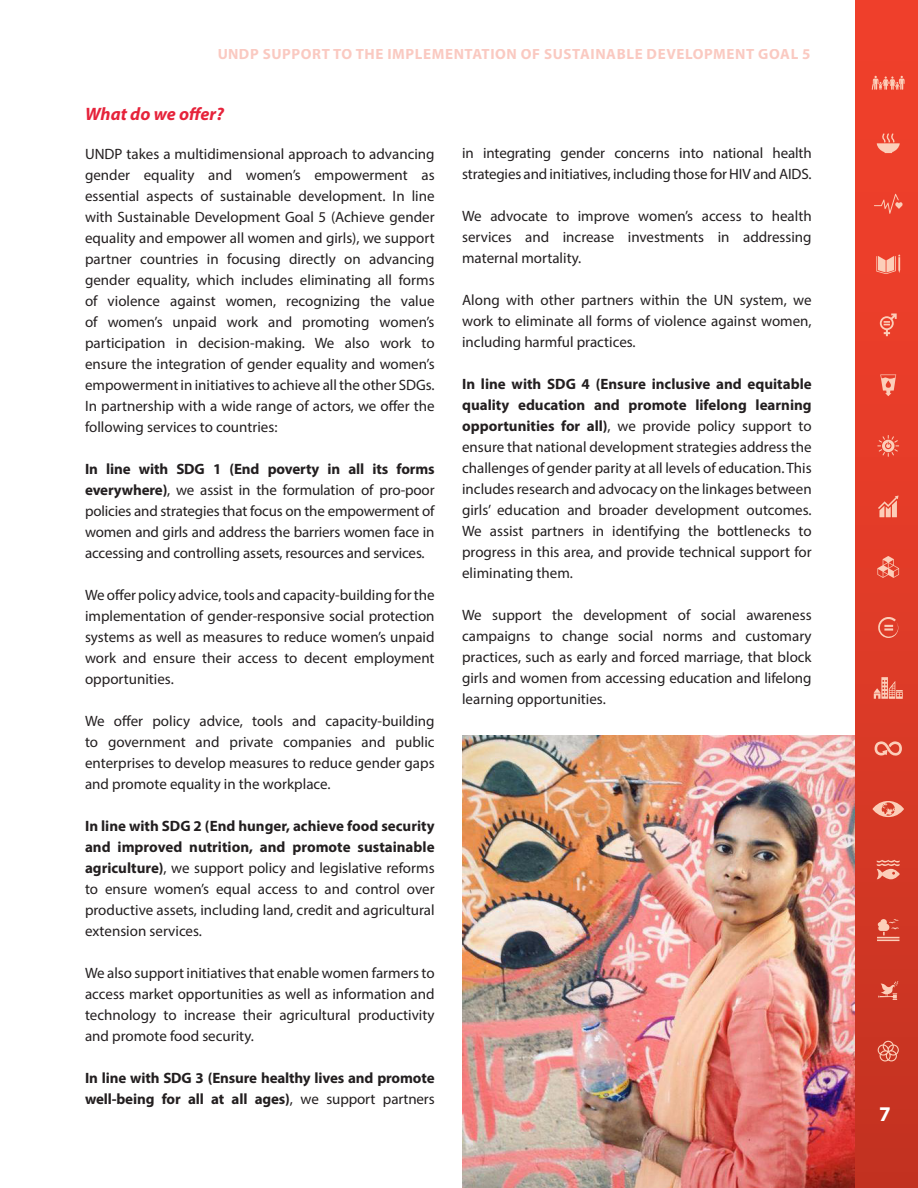
<style>
.page{position:relative;width:918px;height:1188px;background:#fff}
.page>*{position:absolute;margin:0;border:0;box-sizing:border-box;transform-origin:0 0}
.t1{font:700 21px "Myriad Pro";color:#fff}
.t2{font:italic 700 18px "Myriad Pro";color:#e6233b}
.t3{font:15px/21px "Myriad Pro";color:#231f20;text-align:justify}
.t4{font:700 15px/21px "Myriad Pro";letter-spacing:-.01em;color:#231f20}
.t5{font:700 15px "Myriad Pro";letter-spacing:.04em;color:#f7a698}
.s1{font-weight:700}
.s2{font-weight:400}
</style>
<div class="page">
<img style="left:462px;top:736px;width:394px;height:452px">
<div style="left:856px;top:0;width:62px;height:1188px;background:linear-gradient(to bottom,#f5412c,#c63322)"></div>
<svg style="left:875px;top:741px;width:27px;height:15px"></svg>
<svg style="left:877px;top:133px;width:23px;height:20px"></svg>
<svg style="left:878px;top:496px;width:21px;height:21px"></svg>
<svg style="left:880px;top:313px;width:17px;height:23px"></svg>
<svg style="left:876px;top:255px;width:24px;height:19px"></svg>
<svg style="left:877px;top:616px;width:22px;height:22px"></svg>
<svg style="left:878px;top:1041px;width:21px;height:21px"></svg>
<svg style="left:877px;top:435px;width:22px;height:22px"></svg>
<svg style="left:874px;top:677px;width:29px;height:22px"></svg>
<svg style="left:872px;top:801px;width:32px;height:16px"></svg>
<svg style="left:880px;top:374px;width:16px;height:22px"></svg>
<svg style="left:877px;top:860px;width:23px;height:19px"></svg>
<svg style="left:874px;top:194px;width:29px;height:20px"></svg>
<svg style="left:872px;top:76px;width:33px;height:14px"></svg>
<svg style="left:877px;top:556px;width:22px;height:22px"></svg>
<svg style="left:878px;top:981px;width:20px;height:19px"></svg>
<svg style="left:877px;top:919px;width:22px;height:22px"></svg>
<p class="t5" style="left:217px;top:44px;width:595px">UNDP SUPPORT TO THE IMPLEMENTATION OF SUSTAINABLE DEVELOPMENT GOAL 5</p>
<p class="t2" style="left:85px;top:102px;width:141px">What do we offer?</p>
<p class="t3" style="left:85px;top:143px;width:351px">UNDP takes a multidimensional approach to advancing gender equality and women’s empowerment as essential aspects of sustainable development. In line with Sustainable Development Goal 5 (Achieve gender equality and empower all women and girls), we support partner countries in focusing directly on advancing gender equality, which includes eliminating all forms of violence against women, recognizing the value of women’s unpaid work and promoting women’s participation in decision-making. We also work to ensure the integration of gender equality and women’s empowerment in initiatives to achieve all the other SDGs.</p>
<p class="t3" style="left:85px;top:395px;width:351px">In partnership with a wide range of actors, we offer the following services to countries:</p>
<p class="t3" style="left:85px;top:458px;width:351px"><span class="s1">In line with SDG 1 (End poverty in all its forms everywhere)</span>, we assist in the formulation of pro-poor policies and strategies that focus on the empowerment of women and girls and address the barriers women face in accessing and controlling assets, resources and services.</p>
<p class="t3" style="left:85px;top:584px;width:351px">We offer policy advice, tools and capacity-building for the implementation of gender-responsive social protection systems as well as measures to reduce women’s unpaid work and ensure their access to decent employment opportunities.</p>
<p class="t3" style="left:85px;top:710px;width:351px">We offer policy advice, tools and capacity-building to government and private companies and public enterprises to develop measures to reduce gender gaps and promote equality in the workplace.</p>
<p class="t3" style="left:85px;top:815px;width:351px"><span class="s1">In line with SDG 2 (End hunger, achieve food security and improved nutrition, and promote sustainable agriculture)</span>, we support policy and legislative reforms to ensure women’s equal access to and control over productive assets, including land, credit and agricultural extension services.</p>
<p class="t3" style="left:85px;top:962px;width:351px">We also support initiatives that enable women farmers to access market opportunities as well as information and technology to increase their agricultural productivity and promote food security.</p>
<p class="t4" style="left:85px;top:1067px;width:351px">In line with SDG 3 (Ensure healthy lives and promote well-being for all at all ages)<span class="s2">, we support partners</span></p>
<p class="t3" style="left:462px;top:142px;width:351px">in integrating gender concerns into national health strategies and initiatives, including those for HIV and AIDS.</p>
<p class="t3" style="left:462px;top:205px;width:351px">We advocate to improve women’s access to health services and increase investments in addressing maternal mortality.</p>
<p class="t3" style="left:462px;top:289px;width:351px">Along with other partners within the UN system, we work to eliminate all forms of violence against women, including harmful practices.</p>
<p class="t3" style="left:462px;top:373px;width:351px"><span class="s1">In line with SDG 4 (Ensure inclusive and equitable quality education and promote lifelong learning opportunities for all)</span>, we provide policy support to ensure that national development strategies address the challenges of gender parity at all levels of education. This includes research and advocacy on the linkages between girls’ education and broader development outcomes.<br>We assist partners in identifying the bottlenecks to progress in this area, and provide technical support for eliminating them.</p>
<p class="t3" style="left:462px;top:604px;width:351px">We support the development of social awareness campaigns to change social norms and customary practices, such as early and forced marriage, that block girls and women from accessing education and lifelong learning opportunities.</p>
<h1 class="t1" style="left:879px;top:1100px;width:13px">7</h1>
</div>
